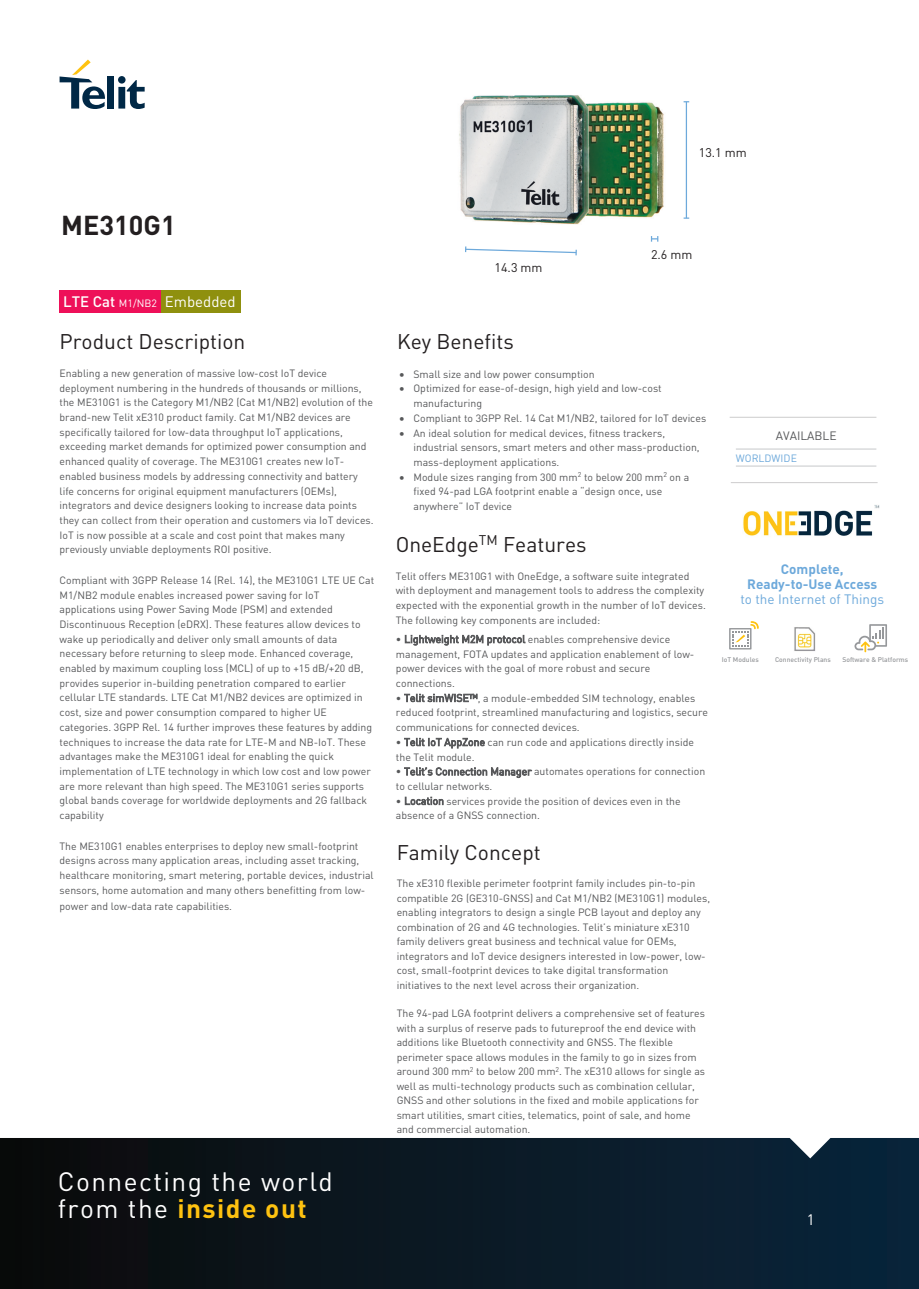
<style>
.page{position:relative;width:919px;height:1289px;background:#fff}
.page>*{position:absolute;margin:0;border:0;box-sizing:border-box;transform-origin:0 0}
.Product_Name{font:700 27px "DIN";color:#231f20}
.t1{font:26.25px/26.5px "DIN";letter-spacing:.055em;color:#fff}
.Sidebar_Messaging{font:21px "DIN";color:#231f20}
.Headline{font:500 15px "DIN";color:#fff}
.Headline-2{font:15px "DIN";color:#fff}
.t2{font:700 13.5px/15px "DIN";color:#6da9db;text-align:center}
.t3{font:13.5px "DIN";color:#6da9db}
.t4{font:12.45px "DIN";color:#231f20}
.t5{font:12px "DIN";color:#57585a}
.Sidebar_Messaging-2{font:10.5px/14.7px "DIN";color:#57585a}
.Sidebar_Country_Avai{font:10.5px "DIN";color:#6da9db}
.t6{font:500 6.75px "DIN";color:#96989b}
.s1{font-weight:400;font-size:10.5px}
.s2{font-weight:700;color:#fec210}
</style>
<div class="page">
<img style="left:459px;top:95px;width:205px;height:130px">
<svg style="left:60px;top:60px;width:45px;height:49px"></svg>
<div style="left:107px;top:76px;width:7px;height:33px;background:#002846"></div>
<svg style="left:118px;top:76px;width:27px;height:33px"></svg>
<svg style="left:0;top:1138px;width:918px;height:150px;background:#0b1823"></svg>
<hr style="left:730px;top:482px;width:147px;height:1px;background:#cdcccd">
<hr style="left:729px;top:417px;width:147px;height:1px;background:#cdcccd">
<hr style="left:735px;top:465px;width:141px;height:1px;background:#c7c8ca">
<hr style="left:735px;top:448px;width:141px;height:1px;background:#c7c8ca">
<div style="left:60px;top:290px;width:101px;height:23px;background:#ee1059"></div>
<div style="left:161px;top:290px;width:79px;height:23px;background:#8f900e"></div>
<svg style="left:651px;top:236px;width:7px;height:6px"></svg>
<hr style="left:685px;top:102px;width:2px;height:116px;background:#6da9db">
<svg style="left:465px;top:246px;width:112px;height:9px"></svg>
<img style="left:743px;top:505px;width:136px;height:31px">
<svg style="left:729px;top:621px;width:29px;height:28px"></svg>
<svg style="left:854px;top:624px;width:32px;height:28px"></svg>
<img style="left:794px;top:627px;width:22px;height:24px">
<p class="t4" style="left:698px;top:145px;width:49px">13.1 mm</p>
<p class="Product_Name" style="left:61px;top:208px;width:116px">ME310G1</p>
<p class="Headline" style="left:63px;top:291px;width:95px">LTE Cat <span class="s1">M1/NB2</span></p>
<p class="Headline-2" style="left:165px;top:292px;width:72px">Embedded</p>
<h3 class="Sidebar_Messaging" style="left:60px;top:328px;width:187px">Product Description</h3>
<p class="Sidebar_Messaging-2" style="left:60px;top:365px;width:315px">Enabling a new generation of massive low-cost IoT device deployment numbering in the hundreds of thousands or millions, the ME310G1 is the Category M1/NB2 (Cat M1/NB2) evolution of the brand-new Telit xE310 product family. Cat M1/NB2 devices are specifically tailored for low-data throughput IoT applications, exceeding market demands for optimized power consumption and enhanced quality of coverage. The ME310G1 creates new IoT&shy;enabled business models by addressing connectivity and battery life concerns for original equipment manufacturers (OEMs), integrators and device designers looking to increase data points they can collect from their operation and customers via IoT devices.<br>IoT is now possible at a scale and cost point that makes many previously unviable deployments ROI positive.</p>
<p class="Sidebar_Messaging-2" style="left:60px;top:572px;width:316px">Compliant with 3GPP Release 14 (Rel. 14), the ME310G1 LTE UE Cat M1/NB2 module enables increased power saving for IoT applications using Power Saving Mode (PSM) and extended Discontinuous Reception (eDRX). These features allow devices to wake up periodically and deliver only small amounts of data necessary before returning to sleep mode. Enhanced coverage, enabled by maximum coupling loss (MCL) of up to +15 dB/+20 dB, provides superior in-building penetration compared to earlier cellular LTE standards. LTE Cat M1/NB2 devices are optimized in cost, size and power consumption compared to higher UE categories. 3GPP Rel. 14 further improves these features by adding techniques to increase the data rate for LTE-M and NB-IoT. These advantages make the ME310G1 ideal for enabling the quick implementation of LTE technology in which low cost and low power are more relevant than high speed. The ME310G1 series supports global bands coverage for worldwide deployments and 2G fallback capability</p>
<p class="Sidebar_Messaging-2" style="left:60px;top:838px;width:315px">The ME310G1 enables enterprises to deploy new small-footprint designs across many application areas, including asset tracking, healthcare monitoring, smart metering, portable devices, industrial sensors, home automation and many others benefitting from low&shy;power and low-data rate capabilities.</p>
<h2 class="t1" style="left:58px;top:1167px;width:276px">Connecting the world from the <span class="s2">inside out</span></h2>
<p class="t4" style="left:494px;top:260px;width:49px">14.3 mm</p>
<p class="t4" style="left:651px;top:246px;width:43px">2.6 mm</p>
<h3 class="Sidebar_Messaging" style="left:397px;top:328px;width:118px">Key Benefits</h3>
<p class="Sidebar_Messaging-2" style="left:399px;top:366px;width:197px">• Small size and low power consumption</p>
<p class="Sidebar_Messaging-2" style="left:413px;top:381px;width:250px;text-indent:-14px">• Optimized for ease-of-design, high yield and low-cost manufacturing</p>
<p class="Sidebar_Messaging-2" style="left:399px;top:410px;width:308px">• Compliant to 3GPP Rel. 14 Cat M1/NB2, tailored for IoT devices</p>
<p class="Sidebar_Messaging-2" style="left:413px;top:425px;width:288px;text-indent:-14px">• An ideal solution for medical devices, fitness trackers, industrial sensors, smart meters and other mass-production, mass-deployment applications.</p>
<p class="Sidebar_Messaging-2" style="left:413px;top:469px;width:277px;text-indent:-14px">• Module sizes ranging from 300 mm<sup>2</sup> to below 200 mm<sup>2</sup> on a fixed 94-pad LGA footprint enable a “design once, use anywhere” IoT device</p>
<h3 class="Sidebar_Messaging" style="left:395px;top:531px;width:192px">OneEdge<sup>TM</sup> Features</h3>
<p class="Sidebar_Messaging-2" style="left:395px;top:568px;width:312px">Telit offers ME310G1 with OneEdge, a software suite integrated with deployment and management tools to address the complexity expected with the exponential growth in the number of IoT devices.<br>The following key components are included:</p>
<p class="Sidebar_Messaging-2" style="left:396px;top:631px;width:300px">• Lightweight M2M protocol enables comprehensive device management, FOTA updates and application enablement of low&shy;power devices with the goal of more robust and secure connections.</p>
<p class="Sidebar_Messaging-2" style="left:396px;top:690px;width:314px">• Telit simWISE™, a module-embedded SIM technology, enables reduced footprint, streamlined manufacturing and logistics, secure communications for connected devices.</p>
<p class="Sidebar_Messaging-2" style="left:396px;top:734px;width:299px">• Telit IoT AppZone can run code and applications directly inside the Telit module.</p>
<p class="Sidebar_Messaging-2" style="left:396px;top:763px;width:311px">• Telit’s Connection Manager automates operations for connection to cellular networks.</p>
<p class="Sidebar_Messaging-2" style="left:396px;top:793px;width:286px">• Location services provide the position of devices even in the absence of a GNSS connection.</p>
<p class="Sidebar_Messaging" style="left:396px;top:839px;width:145px">Family Concept</p>
<p class="Sidebar_Messaging-2" style="left:396px;top:876px;width:315px">The xE310 flexible perimeter footprint family includes pin-to-pin compatible 2G (GE310-GNSS) and Cat M1/NB2 (ME310G1) modules, enabling integrators to design a single PCB layout and deploy any combination of 2G and 4G technologies. Telit’s miniature xE310 family delivers great business and technical value for OEMs, integrators and IoT device designers interested in low-power, low&shy;cost, small-footprint devices to take digital transformation initiatives to the next level across their organization.</p>
<p class="Sidebar_Messaging-2" style="left:396px;top:1006px;width:310px">The 94-pad LGA footprint delivers a comprehensive set of features with a surplus of reserve pads to futureproof the end device with additions like Bluetooth connectivity and GNSS. The flexible perimeter space allows modules in the family to go in sizes from around 300 mm<sup>2</sup> to below 200 mm<sup>2</sup>. The xE310 allows for single as well as multi-technology products such as combination cellular, GNSS and other solutions in the fixed and mobile applications for smart utilities, smart cities, telematics, point of sale, and home and commercial automation.</p>
<p class="t5" style="left:775px;top:428px;width:62px">AVAILABLE</p>
<p class="Sidebar_Country_Avai" style="left:735px;top:451px;width:63px">WORLDWIDE</p>
<p class="t2" style="left:747px;top:561px;width:132px">Complete,<br>Ready-to-Use Access</p>
<p class="t3" style="left:740px;top:591px;width:145px">to the Internet of Things</p>
<p class="t6" style="left:722px;top:655px;width:38px">IoT Modules</p>
<p class="t6" style="left:775px;top:655px;width:57px">Connectivity Plans</p>
<p class="t6" style="left:842px;top:655px;width:67px">Software &amp; Platforms</p>
<h3 class="Headline-2" style="left:806px;top:1210px;width:9px">1</h3>
</div>
